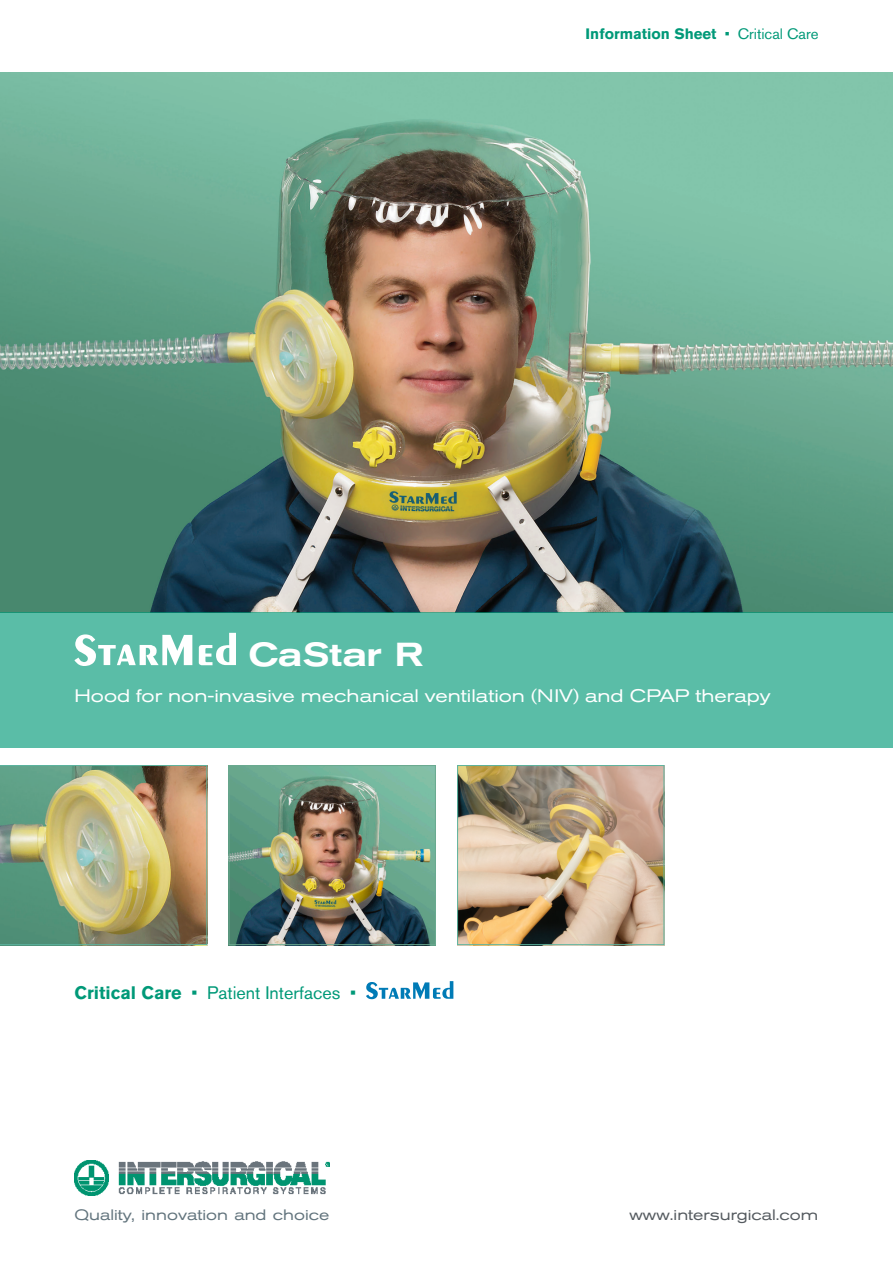
<style>
.page{position:relative;width:893px;height:1263px;background:#fff}
.page>*{position:absolute;margin:0;border:0;box-sizing:border-box;transform-origin:0 0}
.t1{font:500 expanded 33px "Akzidenz Grotesk Pro";color:#fff}
.t2{font:expanded 18px "Akzidenz Grotesk Pro";color:#fff}
.t3{font:18px "Akzidenz Grotesk Pro";color:#009978}
.t4{font:700 15px "Akzidenz Grotesk Pro";color:#009978}
.t5{font:expanded 15px "Akzidenz Grotesk Pro";color:#62747d}
.t6{font:expanded 15px "Akzidenz Grotesk Pro";color:#545a5f}
.s1{font-weight:400}
.s2{font-weight:700}
</style>
<div class="page">
<img style="left:231px;top:767px;width:203px;height:176px">
<div style="left:229px;top:765px;width:207px;height:180px;border:1px solid #6aaa90"></div>
<img style="left:0;top:765px;width:207px;height:180px">
<img style="left:0;top:72px;width:893px;height:540px">
<img style="left:74px;top:1161px;width:256px;height:34px">
<div style="left:0;top:612px;width:893px;height:135px;background:#5abda7"></div>
<svg style="left:74px;top:634px;width:118px;height:32px"></svg>
<svg style="left:199px;top:633px;width:37px;height:32px"></svg>
<img style="left:459px;top:767px;width:203px;height:176px">
<div style="left:457px;top:765px;width:207px;height:180px;border:1px solid #5bb49f"></div>
<svg style="left:366px;top:981px;width:87px;height:18px"></svg>
<p class="t4" style="left:586px;top:24px;width:234px">Information Sheet <span class="s1">• Critical Care</span></p>
<h1 class="t1" style="left:248px;top:633px;width:176px">CaStar R</h1>
<p class="t2" style="left:74px;top:684px;width:698px">Hood for non-invasive mechanical ventilation (NIV) and CPAP therapy</p>
<p class="t3" style="left:74px;top:981px;width:283px"><span class="s2">Critical Care</span> • Patient Interfaces •</p>
<p class="t5" style="left:74px;top:1205px;width:257px">Quality, innovation and choice</p>
<p class="t6" style="left:629px;top:1205px;width:190px">www.intersurgical.com</p>
</div>
